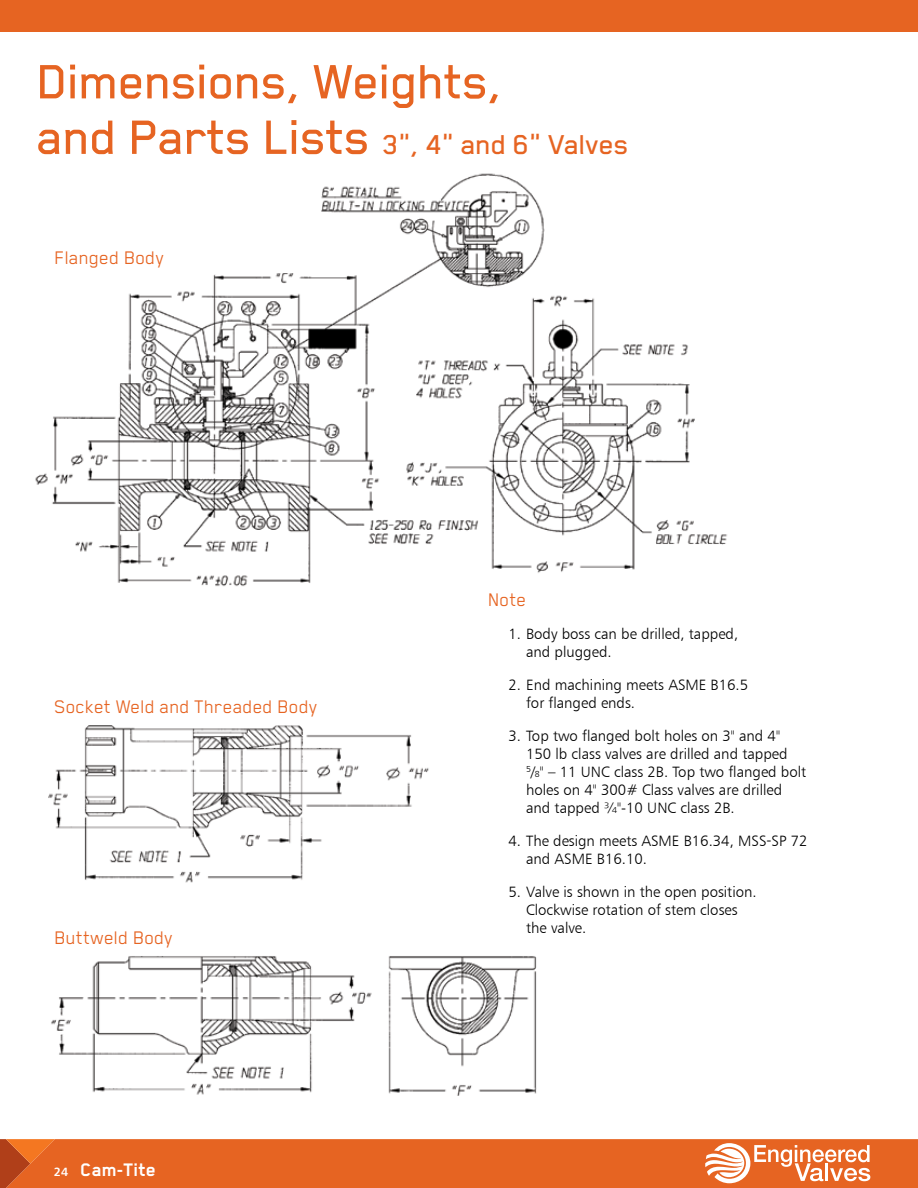
<style>
.page{position:relative;width:918px;height:1188px;background:#fff}
.page>*{position:absolute;margin:0;border:0;box-sizing:border-box;transform-origin:0 0}
.t1{font:500 55.5px "Blender Pro";letter-spacing:-.01em;color:#e66422}
.t2{font:500 31.5px "Blender Pro";letter-spacing:-.01em;color:#e66422}
.t3{font:21px "Blender Pro";color:#e66422}
.t4{font:700 21px "Blender Pro";color:#fff}
.t5{font:15px/18px "Humanist 777 BT Light B";color:#000}
.s1{font-size:55.5px}
.s2{font-family:"Humanist 777 BT Bold B";font-weight:400;font-size:12px}
.s3{font-size:8.7px}
</style>
<div class="page">
<div style="left:0;top:1139px;width:918px;height:49px;background:#e66422"></div>
<div style="left:0;top:0;width:918px;height:32px;background:#e66422"></div>
<svg style="left:705px;top:1143px;width:165px;height:40px"></svg>
<img style="left:35px;top:173px;width:692px;height:414px">
<img style="left:48px;top:725px;width:381px;height:158px">
<img style="left:51px;top:956px;width:486px;height:140px">
<h1 class="t1" style="left:38px;top:52px;width:467px">Dimensions, Weights,</h1>
<h2 class="t2" style="left:38px;top:128px;width:593px"><span class="s1">and Parts Lists</span> 3", 4" and 6" Valves</h2>
<h3 class="t3" style="left:55px;top:247px;width:111px">Flanged Body</h3>
<h3 class="t3" style="left:54px;top:695px;width:265px">Socket Weld and Threaded Body</h3>
<h3 class="t3" style="left:55px;top:926px;width:120px">Buttweld Body</h3>
<h3 class="t4" style="left:54px;top:1158px;width:104px"><span class="s2">24</span> Cam-Tite</h3>
<h3 class="t3" style="left:488px;top:588px;width:40px">Note</h3>
<p class="t5" style="left:526px;top:625px;width:214px;text-indent:-18px">1. Body boss can be drilled, tapped, and plugged.</p>
<p class="t5" style="left:526px;top:676px;width:224px;text-indent:-18px">2. End machining meets ASME B16.5 for flanged ends.</p>
<p class="t5" style="left:526px;top:727px;width:282px;text-indent:-18px">3. Top two flanged bolt holes on 3" and 4" 150 lb class valves are drilled and tapped <sup>5</sup>/<span class="s3">8</span>" – 11 UNC class 2B. Top two flanged bolt holes on 4" 300# Class valves are drilled and tapped ¾"-10 UNC class 2B.</p>
<p class="t5" style="left:526px;top:832px;width:283px;text-indent:-18px">4. The design meets ASME B16.34, MSS-SP 72 and ASME B16.10.</p>
<p class="t5" style="left:526px;top:883px;width:232px;text-indent:-18px">5. Valve is shown in the open position.<br>Clockwise rotation of stem closes the valve.</p>
</div>
